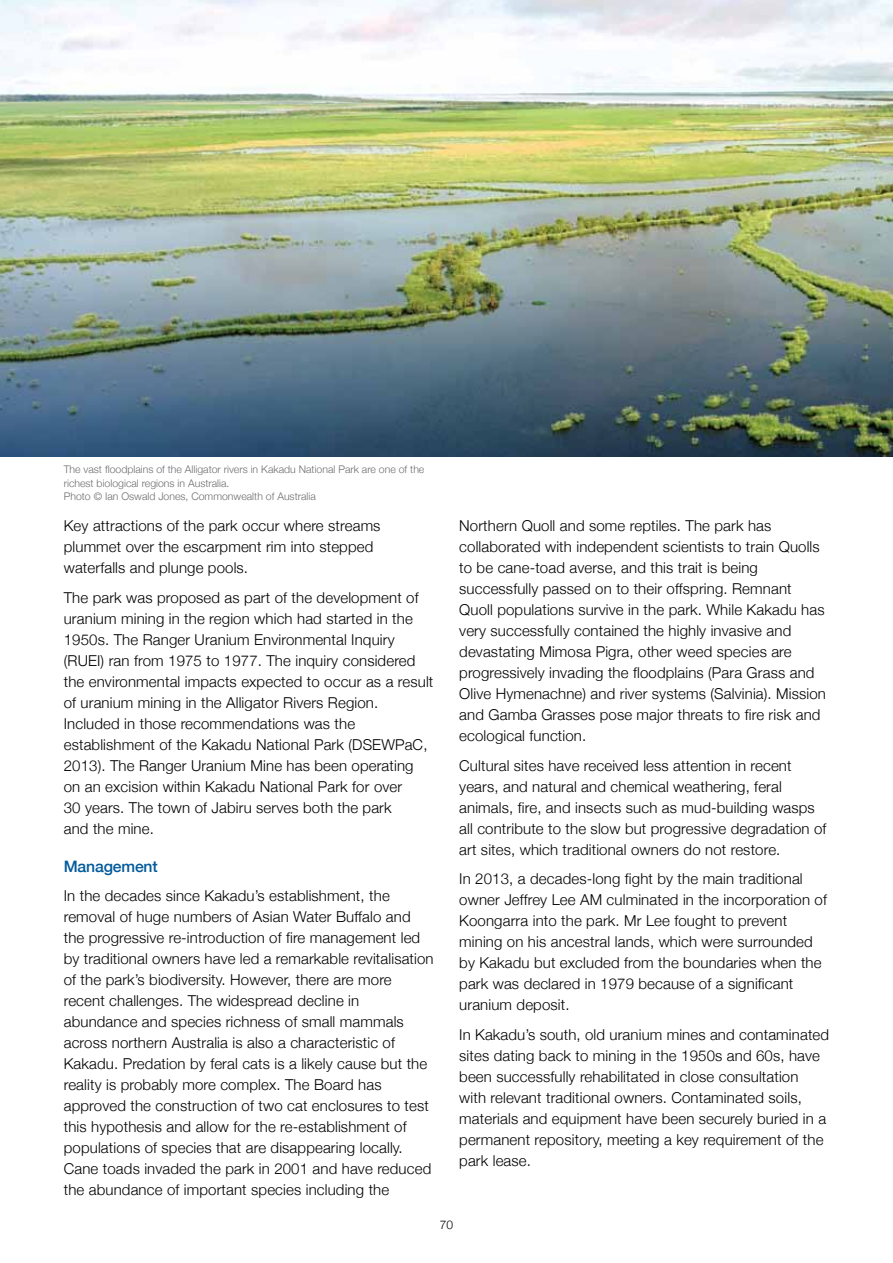
<style>
.page{position:relative;width:893px;height:1263px;background:#fff}
.page>*{position:absolute;margin:0;border:0;box-sizing:border-box;transform-origin:0 0}
.t1{font:500 15.75px "Helvetica Neue";letter-spacing:-.01em;color:#005a9b}
.t2{font:300 15px/21px "Helvetica Neue";letter-spacing:.01em;color:#000}
.t3{font:300 12px "Helvetica Neue";color:#000}
.t4{font:300 10.5px/13.5px "Helvetica Neue";color:#6d6e71}
</style>
<div class="page">
<img style="left:0;top:0;width:893px;height:457px">
<p class="t4" style="left:64px;top:463px;width:362px">The vast floodplains of the Alligator rivers in Kakadu National Park are one of the richest biological regions in Australia.<br>Photo © Ian Oswald Jones, Commonwealth of Australia</p>
<p class="t2" style="left:64px;top:515px;width:318px">Key attractions of the park occur where streams plummet over the escarpment rim into stepped waterfalls and plunge pools.</p>
<p class="t2" style="left:64px;top:586px;width:371px">The park was proposed as part of the development of uranium mining in the region which had started in the 1950s. The Ranger Uranium Environmental Inquiry (RUEI) ran from 1975 to 1977. The inquiry considered the environmental impacts expected to occur as a result of uranium mining in the Alligator Rivers Region.<br>Included in those recommendations was the establishment of the Kakadu National Park (DSEWPaC, 2013). The Ranger Uranium Mine has been operating on an excision within Kakadu National Park for over<br>30 years. The town of Jabiru serves both the park<br>and the mine.</p>
<p class="t1" style="left:64px;top:857px;width:95px">Management</p>
<p class="t2" style="left:64px;top:885px;width:371px">In the decades since Kakadu’s establishment, the removal of huge numbers of Asian Water Buffalo and the progressive re-introduction of fire management led by traditional owners have led a remarkable revitalisation of the park’s biodiversity. However, there are more recent challenges. The widespread decline in abundance and species richness of small mammals across northern Australia is also a characteristic of Kakadu. Predation by feral cats is a likely cause but the reality is probably more complex. The Board has approved the construction of two cat enclosures to test this hypothesis and allow for the re-establishment of populations of species that are disappearing locally.<br>Cane toads invaded the park in 2001 and have reduced the abundance of important species including the</p>
<p class="t2" style="left:459px;top:515px;width:368px">Northern Quoll and some reptiles. The park has collaborated with independent scientists to train Quolls to be cane-toad averse, and this trait is being successfully passed on to their offspring. Remnant Quoll populations survive in the park. While Kakadu has very successfully contained the highly invasive and devastating Mimosa Pigra, other weed species are progressively invading the floodplains (Para Grass and Olive Hymenachne) and river systems (Salvinia). Mission and Gamba Grasses pose major threats to fire risk and ecological function.</p>
<p class="t2" style="left:459px;top:754px;width:369px">Cultural sites have received less attention in recent years, and natural and chemical weathering, feral animals, fire, and insects such as mud-building wasps all contribute to the slow but progressive degradation of art sites, which traditional owners do not restore.</p>
<p class="t2" style="left:459px;top:868px;width:369px">In 2013, a decades-long fight by the main traditional owner Jeffrey Lee AM culminated in the incorporation of Koongarra into the park. Mr Lee fought to prevent mining on his ancestral lands, which were surrounded by Kakadu but excluded from the boundaries when the park was declared in 1979 because of a significant uranium deposit.</p>
<p class="t2" style="left:459px;top:1023px;width:371px">In Kakadu’s south, old uranium mines and contaminated sites dating back to mining in the 1950s and 60s, have been successfully rehabilitated in close consultation<br>with relevant traditional owners. Contaminated soils, materials and equipment have been securely buried in a permanent repository, meeting a key requirement of the park lease.</p>
<p class="t3" style="left:440px;top:1217px;width:15px">70</p>
</div>
